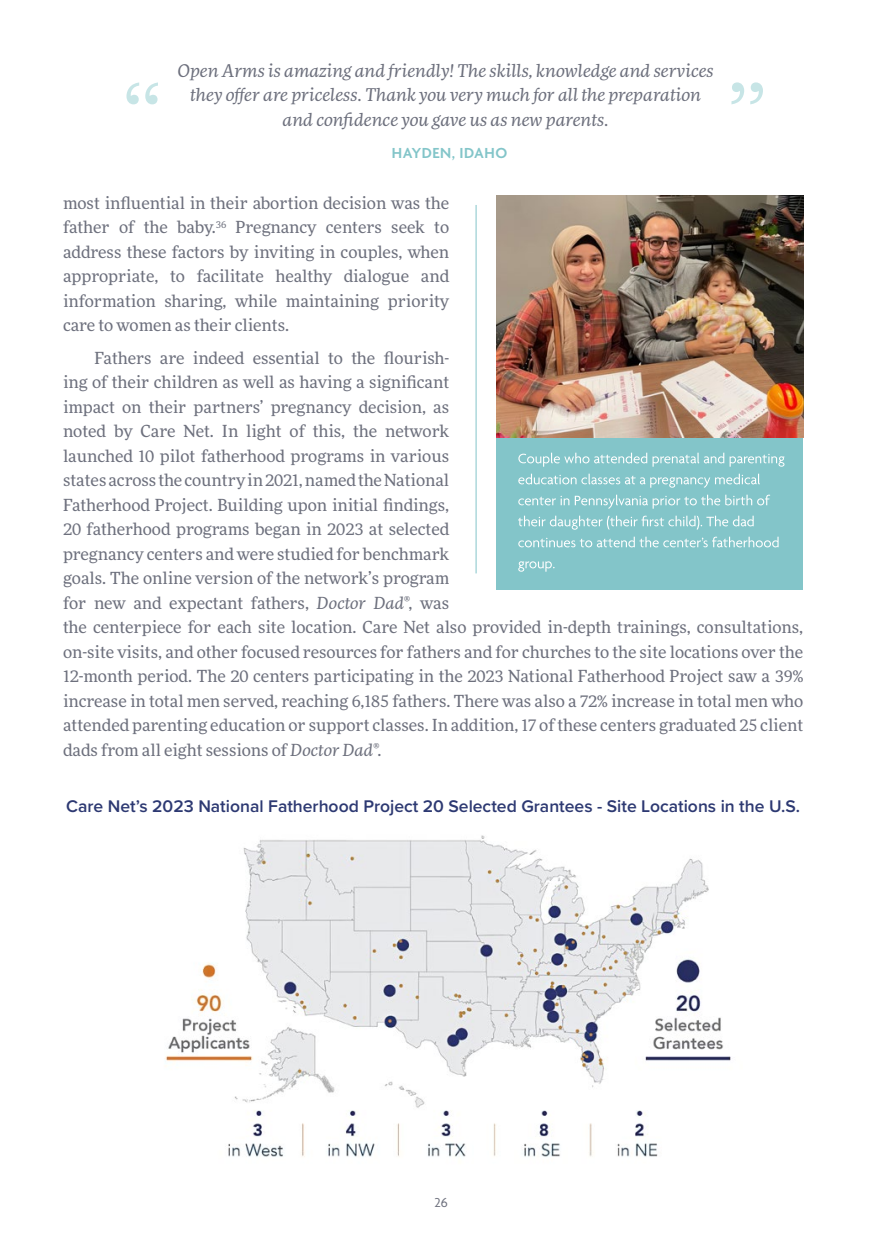
<style>
.page{position:relative;width:882px;height:1260px;background:#fff}
.page>*{position:absolute;margin:0;border:0;box-sizing:border-box;transform-origin:0 0}
.t1{font:italic 17.5px/24.5px "More Pro";color:#6d707d;text-align:center}
.t2{font:600 17.5px "Proxima Nova";color:#2d3972}
.t3{font:16.62px/24.5px "More Pro";color:#6d707d;text-align:justify}
.t4{font:600 15.75px "Agenda";letter-spacing:.03em;color:#83c5c9}
.t5{font:14px "Agenda";color:#6d707d}
.s1{font-style:italic}
</style>
<div class="page">
<img style="left:496px;top:195px;width:307px;height:243px">
<hr style="left:476px;top:205px;width:1px;height:368px;background:#83c5c9">
<div style="left:496px;top:438px;width:307px;height:151px;background:#83c5c9"></div>
<svg style="left:518px;top:561px;width:37px;height:11px"></svg>
<svg style="left:518px;top:537px;width:261px;height:10px"></svg>
<svg style="left:518px;top:516px;width:236px;height:14px"></svg>
<svg style="left:518px;top:495px;width:252px;height:14px"></svg>
<svg style="left:518px;top:474px;width:242px;height:14px"></svg>
<svg style="left:518px;top:453px;width:266px;height:14px"></svg>
<svg style="left:126px;top:82px;width:32px;height:22px"></svg>
<svg style="left:732px;top:82px;width:31px;height:22px"></svg>
<img style="left:165px;top:835px;width:566px;height:322px">
<p class="t1" style="left:177px;top:58px;width:538px">Open Arms is amazing and friendly! The skills, knowledge and services they offer are priceless. Thank you very much for all the preparation and confidence you gave us as new parents.</p>
<p class="t4" style="left:392px;top:144px;width:117px">HAYDEN, IDAHO</p>
<p class="t3" style="left:63px;top:190px;width:388px">most influential in their abortion decision was the father of the baby.<sup>36</sup> Pregnancy centers seek to address these factors by inviting in couples, when appropriate, to facilitate healthy dialogue and information sharing, while maintaining priority care to women as their clients.</p>
<p class="t3" style="left:63px;top:345px;width:742px;text-align:left;text-indent:32px">Fathers are indeed essential to the flourish-<br>ing of their children as well as having a significant<br>impact on their partners’ pregnancy decision, as<br>noted by Care Net. In light of this, the network<br>launched 10 pilot fatherhood programs in various<br>states across the country in 2021, named the National<br>Fatherhood Project. Building upon initial findings,<br>20 fatherhood programs began in 2023 at selected<br>pregnancy centers and were studied for benchmark<br>goals. The online version of the network’s program<br>for new and expectant fathers, <span class="s1">Doctor Dad</span>®, was<br>the centerpiece for each site location. Care Net also provided in-depth trainings, consultations, on-site visits, and other focused resources for fathers and for churches to the site locations over the 12-month period. The 20 centers participating in the 2023 National Fatherhood Project saw a 39% increase in total men served, reaching 6,185 fathers. There was also a 72% increase in total men who attended parenting education or support classes. In addition, 17 of these centers graduated 25 client dads from all eight sessions of <span class="s1">Doctor Dad</span>®.</p>
<p class="t2" style="left:66px;top:793px;width:735px">Care Net’s 2023 National Fatherhood Project 20 Selected Grantees - Site Locations in the U.S.</p>
<p class="t5" style="left:434px;top:1195px;width:15px">26</p>
</div>
